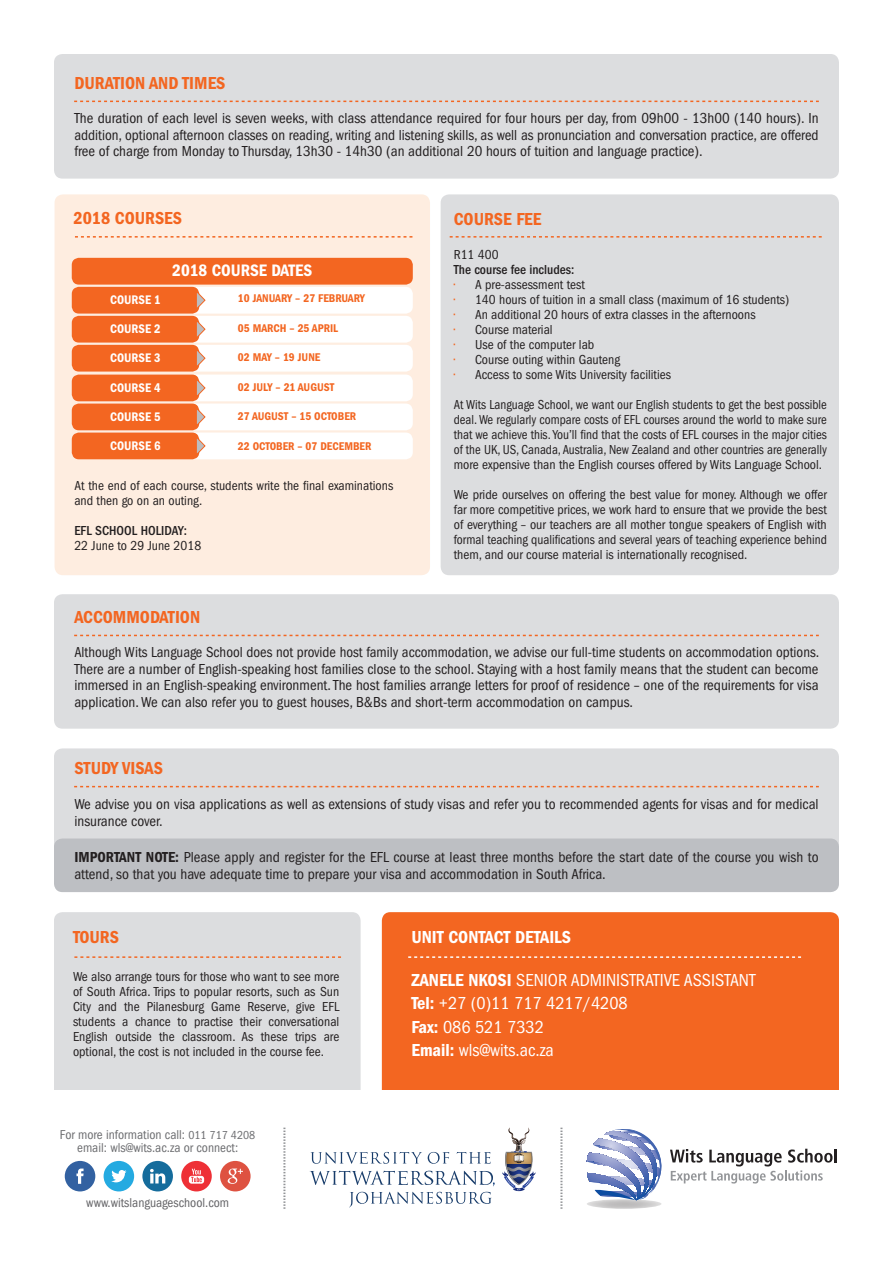
<style>
.page{position:relative;width:893px;height:1263px;background:#fff}
.page>*{position:absolute;margin:0;border:0;box-sizing:border-box;transform-origin:0 0}
.t1{font:condensed 18px "ITC Franklin Gothic Std";color:#fff}
.t2{font:18px "ITC Franklin Gothic Std Dm Cd";color:#f36621}
.t3{font:18px "ITC Franklin Gothic Std Dm Cd";color:#fff}
.t4{font:17.25px "ITC Franklin Gothic Std Dm Cd";color:#fff}
.t5{font:condensed 15px/16.5px "ITC Franklin Gothic Std";color:#231f20;text-align:justify}
.t6{font:condensed 13.5px/15px "ITC Franklin Gothic Std";color:#231f20;text-align:justify}
.t7{font:condensed 13.5px/15px "ITC Franklin Gothic Std";color:#231f20;text-align:justify;scale:.96 1}
.t8{font:500 condensed 13.5px "ITC Franklin Gothic Std";color:#231f20}
.t9{font:condensed 13.2px/13.2px "ITC Franklin Gothic Std";color:#6c6d70;text-align:center}
.t10{font:condensed 13.2px "ITC Franklin Gothic Std";color:#636366}
.t11{font:12.9px "ITC Franklin Gothic Std Dm Cd";color:#fff}
.t12{font:11.55px "ITC Franklin Gothic Std Dm Cd";color:#f36621}
.s1{color:#f36621}
.s2{font-family:"ITC Franklin Gothic Std Dm Cd";font-stretch:normal}
.s3{font-size:12px}
</style>
<div class="page">
<div style="left:54px;top:54px;width:785px;height:125px;background:#dcdddf;border-radius:9px"></div>
<svg style="left:74px;top:101px;width:745px;height:1px"></svg>
<div style="left:55px;top:194px;width:375px;height:381px;background:#feede0;border-radius:9px"></div>
<svg style="left:75px;top:236px;width:337px;height:2px"></svg>
<div style="left:72px;top:258px;width:341px;height:27px;background:#f36621;border-radius:7px"></div>
<div style="left:72px;top:287px;width:341px;height:27px;background:#fff;border-radius:7px"></div>
<div style="left:72px;top:287px;width:127px;height:27px;background:#f36621;border-radius:7px"></div>
<svg style="left:196px;top:290px;width:10px;height:21px"></svg>
<div style="left:72px;top:316px;width:341px;height:27px;background:#fff;border-radius:7px"></div>
<div style="left:72px;top:316px;width:127px;height:27px;background:#f36621;border-radius:7px"></div>
<svg style="left:196px;top:319px;width:10px;height:21px"></svg>
<div style="left:72px;top:345px;width:341px;height:27px;background:#fff;border-radius:7px"></div>
<div style="left:72px;top:345px;width:127px;height:27px;background:#f36621;border-radius:7px"></div>
<svg style="left:196px;top:348px;width:10px;height:21px"></svg>
<div style="left:72px;top:375px;width:341px;height:26px;background:#fff;border-radius:7px"></div>
<div style="left:72px;top:375px;width:127px;height:26px;background:#f36621;border-radius:7px"></div>
<svg style="left:196px;top:377px;width:10px;height:22px"></svg>
<div style="left:72px;top:403px;width:341px;height:27px;background:#fff;border-radius:7px"></div>
<div style="left:72px;top:403px;width:127px;height:27px;background:#f36621;border-radius:7px"></div>
<svg style="left:196px;top:406px;width:10px;height:22px"></svg>
<div style="left:72px;top:432px;width:341px;height:27px;background:#fff;border-radius:7px"></div>
<div style="left:72px;top:432px;width:127px;height:27px;background:#f36621;border-radius:7px"></div>
<svg style="left:196px;top:435px;width:10px;height:22px"></svg>
<div style="left:441px;top:194px;width:398px;height:381px;background:#dcdddf;border-radius:9px"></div>
<svg style="left:450px;top:236px;width:372px;height:2px"></svg>
<div style="left:54px;top:594px;width:785px;height:135px;background:#dcdddf;border-radius:9px"></div>
<svg style="left:74px;top:635px;width:745px;height:1px"></svg>
<div style="left:54px;top:912px;width:307px;height:241px;background:#dcdddf;border-radius:9px"></div>
<svg style="left:74px;top:956px;width:267px;height:2px"></svg>
<div style="left:382px;top:912px;width:457px;height:215px;background:#f36621;border-radius:9px"></div>
<svg style="left:408px;top:956px;width:393px;height:2px"></svg>
<div style="left:0;top:1091px;width:893px;height:172px;background:#fff"></div>
<svg style="left:283px;top:1127px;width:2px;height:82px"></svg>
<svg style="left:560px;top:1127px;width:2px;height:82px"></svg>
<svg style="left:587px;top:1199px;width:74px;height:10px"></svg>
<svg style="left:587px;top:1129px;width:250px;height:71px"></svg>
<svg style="left:428px;top:1152px;width:21px;height:12px"></svg>
<svg style="left:457px;top:1152px;width:34px;height:11px"></svg>
<svg style="left:310px;top:1170px;width:185px;height:16px"></svg>
<svg style="left:311px;top:1152px;width:111px;height:12px"></svg>
<svg style="left:349px;top:1192px;width:143px;height:15px"></svg>
<svg style="left:502px;top:1127px;width:34px;height:64px"></svg>
<svg style="left:65px;top:1161px;width:30px;height:30px"></svg>
<svg style="left:104px;top:1161px;width:30px;height:30px"></svg>
<svg style="left:142px;top:1161px;width:31px;height:30px"></svg>
<svg style="left:181px;top:1161px;width:31px;height:30px"></svg>
<svg style="left:220px;top:1161px;width:31px;height:30px"></svg>
<div style="left:54px;top:748px;width:785px;height:144px;background:#dcdddf;border-radius:9px"></div>
<div style="left:54px;top:838px;width:785px;height:54px;background:#bdbfc3;border-radius:9px"></div>
<svg style="left:74px;top:786px;width:745px;height:1px"></svg>
<p class="t2" style="left:74px;top:73px;width:153px">DURATION AND TIMES</p>
<p class="t5" style="left:74px;top:110px;width:746px">The duration of each level is seven weeks, with class attendance required for four hours per day, from 09h00 - 13h00 (140 hours). In addition, optional afternoon classes on reading, writing and listening skills, as well as pronunciation and conversation practice, are offered free of charge from Monday to Thursday, 13h30 - 14h30 (an additional 20 hours of tuition and language practice).</p>
<p class="t2" style="left:74px;top:208px;width:110px">2018 COURSES</p>
<p class="t4" style="left:172px;top:260px;width:141px">2018 COURSE DATES</p>
<p class="t11" style="left:110px;top:292px;width:52px">COURSE 1</p>
<p class="t12" style="left:238px;top:292px;width:129px">10 JANUARY – 27 FEBRUARY</p>
<p class="t11" style="left:110px;top:321px;width:52px">COURSE 2</p>
<p class="t12" style="left:238px;top:321px;width:102px">05 MARCH – 25 APRIL</p>
<p class="t11" style="left:110px;top:350px;width:52px">COURSE 3</p>
<p class="t12" style="left:238px;top:350px;width:84px">02 MAY – 19 JUNE</p>
<p class="t11" style="left:110px;top:380px;width:52px">COURSE 4</p>
<p class="t12" style="left:238px;top:381px;width:98px">02 JULY – 21 AUGUST</p>
<p class="t11" style="left:110px;top:409px;width:52px">COURSE 5</p>
<p class="t12" style="left:238px;top:410px;width:120px">27 AUGUST – 15 OCTOBER</p>
<p class="t11" style="left:110px;top:438px;width:52px">COURSE 6</p>
<p class="t12" style="left:238px;top:439px;width:135px">22 OCTOBER – 07 DECEMBER</p>
<p class="t6" style="left:74px;top:478px;width:320px">At the end of each course, students write the final examinations and then go on an outing.</p>
<p class="t8" style="left:74px;top:523px;width:114px">EFL SCHOOL HOLIDAY:</p>
<p class="t6" style="left:74px;top:538px;width:128px">22 June to 29 June 2018</p>
<p class="t2" style="left:74px;top:607px;width:127px">ACCOMMODATION</p>
<p class="t2" style="left:454px;top:209px;width:89px">COURSE FEE</p>
<p class="t6" style="left:454px;top:247px;width:46px">R11 400</p>
<p class="t8" style="left:454px;top:261px;width:122px">The course fee includes:</p>
<p class="t6" style="left:454px;top:277px;width:133px"><span class="s1">•</span> A pre-assessment test</p>
<p class="t6" style="left:454px;top:292px;width:337px"><span class="s1">•</span> 140 hours of tuition in a small class (maximum of 16 students)</p>
<p class="t6" style="left:454px;top:307px;width:303px"><span class="s1">•</span> An additional 20 hours of extra classes in the afternoons</p>
<p class="t6" style="left:454px;top:322px;width:100px"><span class="s1">•</span> Course material</p>
<p class="t6" style="left:454px;top:337px;width:142px"><span class="s1">•</span> Use of the computer lab</p>
<p class="t6" style="left:454px;top:352px;width:168px"><span class="s1">•</span> Course outing within Gauteng</p>
<p class="t6" style="left:454px;top:367px;width:219px"><span class="s1">•</span> Access to some Wits University facilities</p>
<p class="t7" style="left:454px;top:397px;width:390px">At Wits Language School, we want our English students to get the best possible deal. We regularly compare costs of EFL courses around the world to make sure that we achieve this. You’ll find that the costs of EFL courses in the major cities of the UK, US, Canada, Australia, New Zealand and other countries are generally more expensive than the English courses offered by Wits Language School.</p>
<p class="t6" style="left:454px;top:487px;width:375px">We pride ourselves on offering the best value for money. Although we offer far more competitive prices, we work hard to ensure that we provide the best of everything – our teachers are all mother tongue speakers of English with formal teaching qualifications and several years of teaching experience behind them, and our course material is internationally recognised.</p>
<p class="t5" style="left:74px;top:644px;width:746px">Although Wits Language School does not provide host family accommodation, we advise our full-time students on accommodation options.<br>There are a number of English-speaking host families close to the school. Staying with a host family means that the student can become immersed in an English-speaking environment. The host families arrange letters for proof of residence – one of the requirements for visa application. We can also refer you to guest houses, B&amp;Bs and short-term accommodation on campus.</p>
<p class="t2" style="left:74px;top:758px;width:90px">STUDY VISAS</p>
<p class="t5" style="left:74px;top:796px;width:746px">We advise you on visa applications as well as extensions of study visas and refer you to recommended agents for visas and for medical insurance cover.</p>
<p class="t5" style="left:74px;top:849px;width:746px"><span class="s2">IMPORTANT NOTE:</span> Please apply and register for the EFL course at least three months before the start date of the course you wish to attend, so that you have adequate time to prepare your visa and accommodation in South Africa.</p>
<p class="t2" style="left:73px;top:926px;width:47px">TOURS</p>
<p class="t6" style="left:73px;top:969px;width:268px">We also arrange tours for those who want to see more of South Africa. Trips to popular resorts, such as Sun City and the Pilanesburg Game Reserve, give EFL students a chance to practise their conversational English outside the classroom. As these trips are optional, the cost is not included in the course fee.</p>
<p class="t9" style="left:60px;top:1128px;width:197px">For more information call: <span class="s3">011 717 4208 </span>email: wls@wits.ac.za or connect:</p>
<p class="t10" style="left:86px;top:1195px;width:144px">www.witslanguageschool.com</p>
<p class="t3" style="left:411px;top:926px;width:161px">UNIT CONTACT DETAILS</p>
<p class="t1" style="left:411px;top:970px;width:346px"><span class="s2">ZANELE NKOSI</span> SENIOR ADMINISTRATIVE ASSISTANT</p>
<p class="t1" style="left:411px;top:993px;width:218px"><span class="s2">Tel:</span> +27 (0)11 717 4217/4208</p>
<p class="t1" style="left:411px;top:1016px;width:134px"><span class="s2">Fax:</span> 086 521 7332</p>
<p class="t1" style="left:411px;top:1040px;width:144px"><span class="s2">Email:</span> wls@wits.ac.za</p>
</div>
